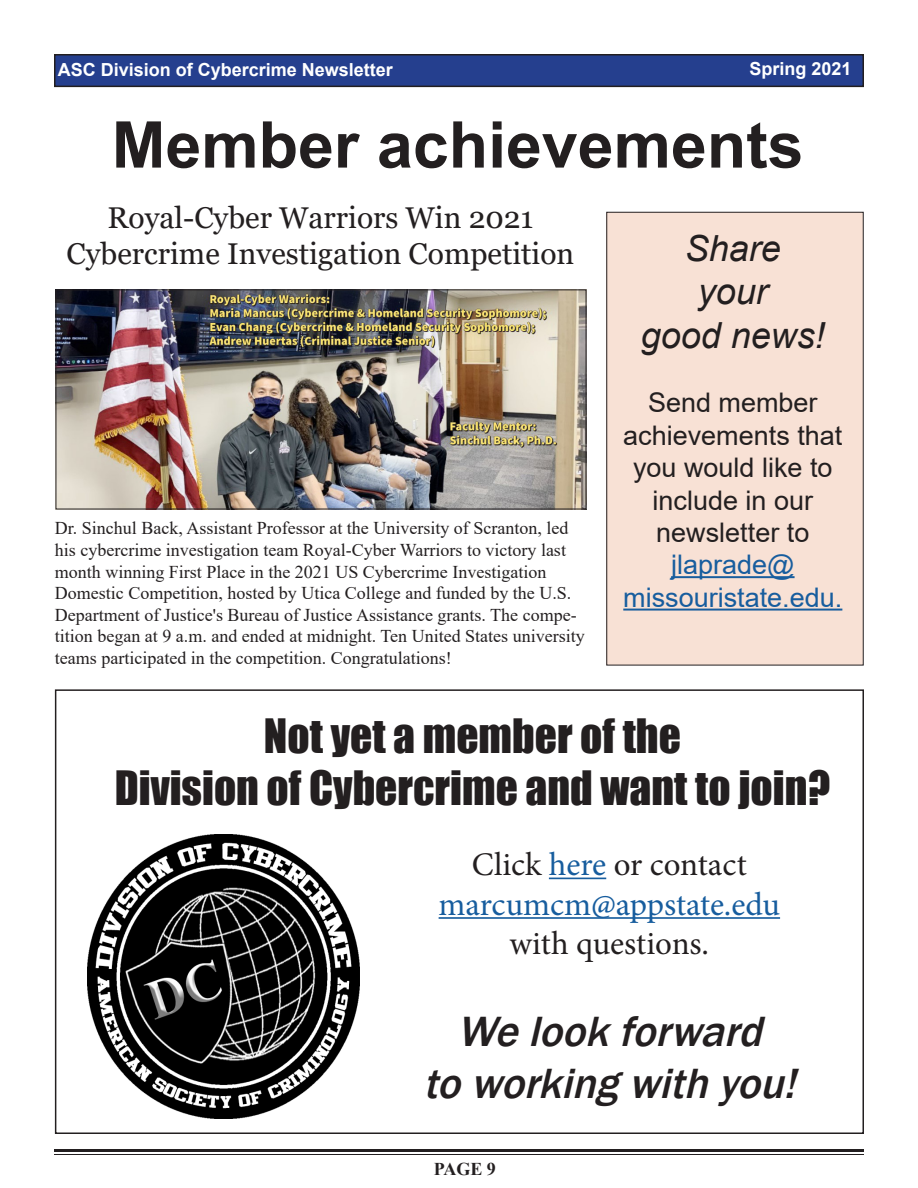
<style>
.page{position:relative;width:918px;height:1188px;background:#fff}
.page>*{position:absolute;margin:0;border:0;box-sizing:border-box;transform-origin:0 0}
.t1{font:700 64.5px "Arial";color:#231f20}
.t2{font:43.5px "Impact";color:#231f20}
.t3{font:italic 500 43.5px "Franklin Gothic";color:#231f20}
.t4{font:italic 36px "Arial";color:#231f20}
.t5{font:33px "Minion Pro";color:#231f20}
.t6{font:33px "Minion Pro";letter-spacing:-.005em;color:#175d9e}
.t7{font:30px "Georgia";color:#231f20}
.t8{font:27px/32.4px "Arial";color:#231f20;text-align:center}
.t9{font:27px "Arial";color:#175d9e}
.t10{font:18px/21.6px "Times New Roman";color:#231f20}
.t11{font:700 18px "Arial";color:#fff}
.t12{font:700 18px "Times New Roman";color:#231f20}
.s1{color:#175d9e}
</style>
<div class="page">
<div style="left:55px;top:55px;width:808px;height:31px;background:#253f8e"></div>
<div style="left:54px;top:54px;width:810px;height:33px;border:2px solid #231f20"></div>
<hr style="left:54px;top:1149px;width:810px;height:3px;background:#231f20">
<hr style="left:54px;top:1154px;width:810px;height:1px;background:#231f20">
<img style="left:58px;top:292px;width:526px;height:215px">
<div style="left:56px;top:290px;width:530px;height:219px;border:1px solid #231f20"></div>
<div style="left:607px;top:212px;width:256px;height:453px;background:#f8e1d5"></div>
<div style="left:606px;top:212px;width:258px;height:453px;border:1px solid #231f20"></div>
<hr style="left:671px;top:576px;width:124px;height:2px;background:#175d9e">
<hr style="left:623px;top:609px;width:219px;height:2px;background:#175d9e">
<hr style="left:549px;top:878px;width:57px;height:1px;background:#175d9e">
<hr style="left:439px;top:917px;width:341px;height:2px;background:#175d9e">
<div style="left:55px;top:689px;width:809px;height:445px;border:2px solid #231f20"></div>
<img style="left:88px;top:835px;width:272px;height:284px">
<p class="t11" style="left:58px;top:57px;width:337px">ASC Division of Cybercrime Newsletter</p>
<p class="t11" style="left:749px;top:56px;width:104px">Spring 2021</p>
<p class="t1" style="left:112px;top:99px;width:693px">Member achievements</p>
<p class="t7" style="left:107px;top:200px;width:428px">Royal-Cyber Warriors Win 2021</p>
<p class="t7" style="left:67px;top:236px;width:509px">Cybercrime Investigation Competition</p>
<p class="t4" style="left:685px;top:225px;width:98px">Share</p>
<p class="t4" style="left:698px;top:268px;width:72px">your</p>
<p class="t4" style="left:641px;top:312px;width:186px">good news!</p>
<p class="t8" style="left:623px;top:386px;width:221px">Send member achievements that you would like to include in our</p>
<p class="t8" style="left:656px;top:516px;width:155px">newsletter to</p>
<p class="t9" style="left:671px;top:546px;width:125px">jlaprade@</p>
<p class="t9" style="left:623px;top:579px;width:221px">missouristate.edu.</p>
<p class="t10" style="left:55px;top:517px;width:531px">Dr. Sinchul Back, Assistant Professor at the University of Scranton, led his cybercrime investigation team Royal-Cyber Warriors to victory last month winning First Place in the 2021 US Cybercrime Investigation Domestic Competition, hosted by Utica College and funded by the U.S.<br>Department of Justice's Bureau of Justice Assistance grants. The compe&shy;tition began at 9 a.m. and ended at midnight. Ten United States university teams participated in the competition. Congratulations!</p>
<p class="t2" style="left:264px;top:702px;width:419px">Not yet a member of the</p>
<p class="t2" style="left:115px;top:754px;width:717px">Division of Cybercrime and want to join?</p>
<p class="t5" style="left:472px;top:842px;width:276px">Click <span class="s1">here</span> or contact</p>
<p class="t6" style="left:439px;top:882px;width:343px">marcumcm@appstate.edu</p>
<p class="t5" style="left:510px;top:922px;width:201px">with questions.</p>
<p class="t3" style="left:457px;top:1005px;width:319px">Welookforward</p>
<p class="t3" style="left:424px;top:1057px;width:386px">toworkingwith you!</p>
<p class="t12" style="left:434px;top:1156px;width:64px">PAGE 9</p>
</div>
